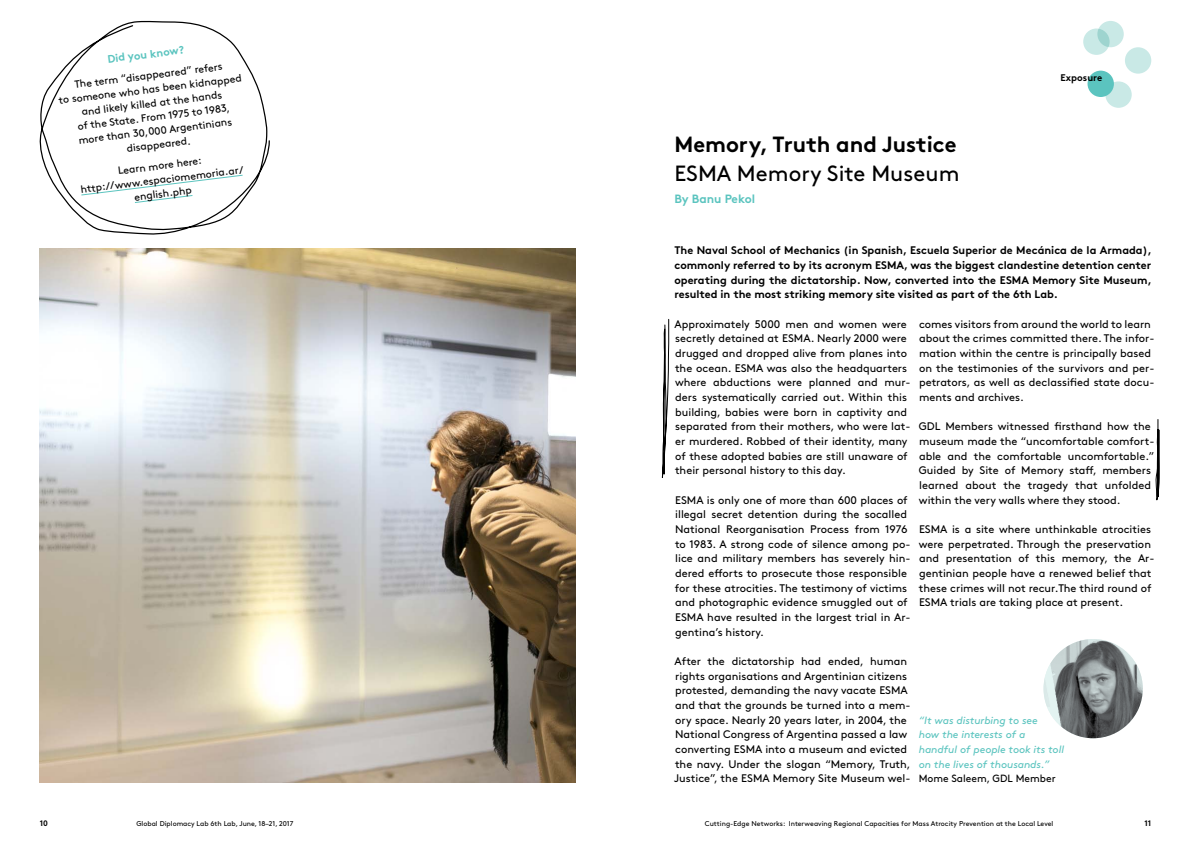
<style>
.page{position:relative;width:1191px;height:842px;background:#fff}
.page>*{position:absolute;margin:0;border:0;box-sizing:border-box;transform-origin:0 0}
.t1{font:700 22px "Brown Std";color:#000}
.t2{font:22px "Brown Std Regular Alt";color:#000}
.t3{font:700 12px "Brown Std";letter-spacing:-.005em;color:#5bc4bf}
.t4{font:11px/14.7px "Brown Std Regular Alt";color:#000}
.t5{font:11px/14.7px "Brown Std Bold Alt";color:#000;text-align:justify}
.t6{font:700 11px "Brown Std";color:#5bc4bf}
.t7{font:10.5px/14px "Brown Std Regular Alt";color:#000;text-align:center}
.t8{font:10.5px/14.7px "Brown Std Italic Alt";letter-spacing:-.005em;color:#5bc4bf}
.t9{font:700 9.7px "Brown Std";color:#000}
.t10{font:700 8px "Brown Std";color:#000}
.t11{font:7px "Brown Std Regular Alt";color:#000}
</style>
<div class="page">
<img style="left:40px;top:249px;width:535px;height:533px">
<svg style="left:39px;top:21px;width:231px;height:214px"></svg>
<div style="left:1097px;top:21px;width:26px;height:26px;background:#c9e9e6;border-radius:50%"></div>
<div style="left:1105px;top:81px;width:26px;height:27px;background:#c9e9e6;border-radius:50%"></div>
<div style="left:1125px;top:47px;width:26px;height:27px;background:#c9e9e6;border-radius:50%"></div>
<div style="left:1087px;top:71px;width:26px;height:26px;background:#5bc4bf;border-radius:50%"></div>
<svg style="left:1083px;top:29px;width:26px;height:26px"></svg>
<svg style="left:1155px;top:419px;width:5px;height:82px"></svg>
<svg style="left:81px;top:174px;width:162px;height:29px"></svg>
<svg style="left:661px;top:319px;width:8px;height:159px"></svg>
<img style="left:1043px;top:639px;width:99px;height:99px;border-radius:50px">
<p class="t6" style="left:107px;top:52px;width:79px;rotate:-7deg">Did you know?</p>
<p class="t7" style="left:56px;top:80px;width:186px;rotate:-7deg">The term “disappeared” refers<br>to someone who has been kidnapped and likely killed at the hands<br>of the State. From 1975 to 1983,<br>more than 30,000 Argentinians disappeared.</p>
<p class="t7" style="left:78px;top:169px;width:165px;rotate:-7deg">Learn more here: http://www.espaciomemoria.ar/ english.php</p>
<p class="t10" style="left:40px;top:818px;width:10px">10</p>
<p class="t11" style="left:136px;top:820px;width:158px">Global Diplomacy Lab 6th Lab, June, 18–21, 2017</p>
<p class="t9" style="left:1060px;top:72px;width:43px">Exposure</p>
<h1 class="t1" style="left:674px;top:131px;width:284px">Memory, Truth and Justice</h1>
<h1 class="t2" style="left:674px;top:161px;width:286px">ESMA Memory Site Museum</h1>
<p class="t3" style="left:674px;top:192px;width:82px">By Banu Pekol</p>
<p class="t5" style="left:674px;top:243px;width:479px">The Naval School of Mechanics (in Spanish, Escuela Superior de Mecánica de la Armada), commonly referred to by its acronym ESMA, was the biggest clandestine detention center operating during the dictatorship. Now, converted into the ESMA Memory Site Museum, resulted in the most striking memory site visited as part of the 6th Lab.</p>
<p class="t4" style="left:674px;top:317px;width:237px">Approximately 5000 men and women were secretly detained at ESMA. Nearly 2000 were drugged and dropped alive from planes into the ocean. ESMA was also the headquarters where abductions were planned and mur&shy;ders systematically carried out. Within this building, babies were born in captivity and separated from their mothers, who were lat&shy;er murdered. Robbed of their identity, many of these adopted babies are still unaware of their personal history to this day.</p>
<p class="t4" style="left:675px;top:493px;width:237px">ESMA is only one of more than 600 places of illegal secret detention during the socalled National Reorganisation Process from 1976 to 1983. A strong code of silence among po&shy;lice and military members has severely hin&shy;dered efforts to prosecute those responsible for these atrocities. The testimony of victims and photographic evidence smuggled out of ESMA have resulted in the largest trial in Ar&shy;gentina’s history.</p>
<p class="t4" style="left:674px;top:654px;width:238px">After the dictatorship had ended, human rights organisations and Argentinian citizens protested, demanding the navy vacate ESMA and that the grounds be turned into a mem&shy;ory space. Nearly 20 years later, in 2004, the National Congress of Argentina passed a law converting ESMA into a museum and evicted the navy. Under the slogan “Memory, Truth, Justice”, the ESMA Memory Site Museum wel-</p>
<p class="t4" style="left:919px;top:317px;width:237px">comes visitors from around the world to learn about the crimes committed there. The infor&shy;mation within the centre is principally based on the testimonies of the survivors and per&shy;petrators, as well as declassified state docu&shy;ments and archives.</p>
<p class="t4" style="left:919px;top:419px;width:237px">GDL Members witnessed firsthand how the museum made the “uncomfortable comfort&shy;able and the comfortable uncomfortable.” Guided by Site of Memory staff, members learned about the tragedy that unfolded within the very walls where they stood.</p>
<p class="t4" style="left:919px;top:522px;width:237px">ESMA is a site where unthinkable atrocities were perpetrated. Through the preservation and presentation of this memory, the Ar&shy;gentinian people have a renewed belief that these crimes will not recur.The third round of ESMA trials are taking place at present.</p>
<p class="t8" style="left:918px;top:713px;width:147px">“It was disturbing to see<br>how the interests of a handful of people took its toll on the lives of thousands.”</p>
<p class="t7" style="left:918px;top:772px;width:138px">Mome Saleem, GDL Member</p>
<p class="t11" style="left:705px;top:820px;width:350px">Cutting-Edge Networks: Interweaving Regional Capacities for Mass Atrocity Prevention at the Local Level</p>
<p class="t10" style="left:1144px;top:818px;width:8px">11</p>
</div>
